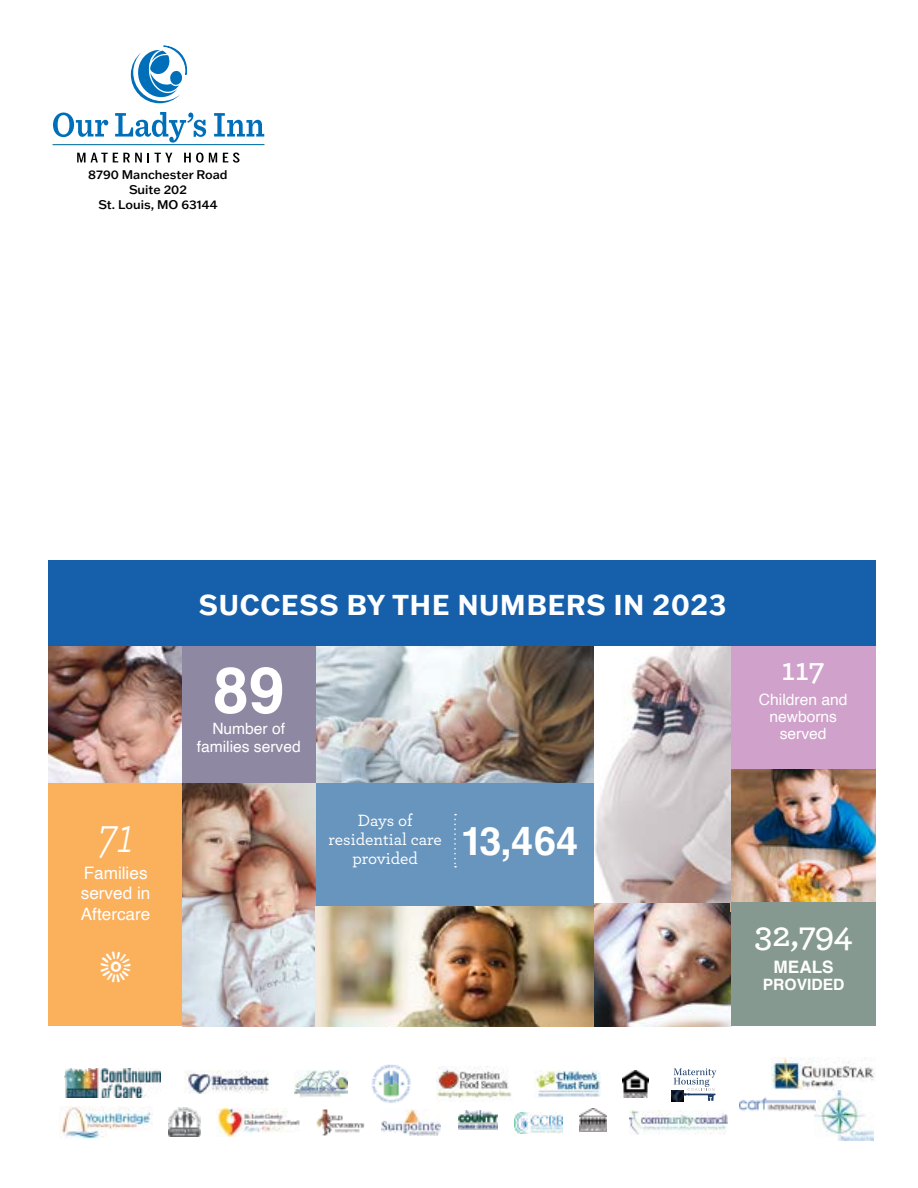
<style>
.page{position:relative;width:918px;height:1188px;background:#fff}
.page>*{position:absolute;margin:0;border:0;box-sizing:border-box;transform-origin:0 0}
.t1{font:700 64.05px "Helvetica";color:#fff}
.t2{font:italic 51.45px "Archer";color:#fff;scale:.81 1}
.t3{font:700 39.6px "Helvetica";color:#fff}
.t4{font:600 35.85px "Archer";color:#fff}
.t5{font:600 32.85px "Archer";color:#fff}
.t6{font:700 28.05px "Franklin Gothic ATF";letter-spacing:.03em;color:#fff}
.t7{font:500 17.1px/18.8px "Archer";color:#fff;text-align:center}
.t8{font:17.1px/20.2px "Helvetica";color:#fff}
.t9{font:700 17.1px "Helvetica";color:#fff}
.t10{font:15.6px/17.1px "Helvetica";color:#fff;text-align:center}
.t11{font:700 15.6px "Helvetica";color:#fff}
.t12{font:500 12.3px/14.9px "Franklin Gothic ATF";color:#000;text-align:center}
</style>
<div class="page">
<div style="left:49px;top:560px;width:827px;height:87px;background:#165fab"></div>
<svg style="left:131px;top:46px;width:56px;height:57px"></svg>
<svg style="left:53px;top:113px;width:55px;height:24px"></svg>
<svg style="left:115px;top:112px;width:91px;height:31px"></svg>
<svg style="left:214px;top:113px;width:50px;height:24px"></svg>
<svg style="left:77px;top:153px;width:65px;height:9px"></svg>
<svg style="left:148px;top:153px;width:24px;height:9px"></svg>
<svg style="left:184px;top:153px;width:33px;height:10px"></svg>
<svg style="left:223px;top:153px;width:17px;height:10px"></svg>
<hr style="left:53px;top:144px;width:211px;height:1px;background:#006fba">
<div style="left:731px;top:646px;width:144px;height:124px;background:#d0a1ca"></div>
<img style="left:594px;top:903px;width:137px;height:123px">
<img style="left:731px;top:769px;width:144px;height:134px">
<img style="left:594px;top:646px;width:137px;height:257px">
<div style="left:49px;top:782px;width:133px;height:244px;background:#fbb05c"></div>
<img style="left:49px;top:646px;width:133px;height:136px">
<div style="left:316px;top:782px;width:278px;height:124px;background:#6795be"></div>
<img style="left:182px;top:782px;width:134px;height:244px">
<img style="left:316px;top:906px;width:278px;height:120px">
<img style="left:316px;top:646px;width:278px;height:136px">
<div style="left:182px;top:646px;width:134px;height:136px;background:#8f88a3"></div>
<svg style="left:454px;top:814px;width:2px;height:54px"></svg>
<div style="left:731px;top:903px;width:145px;height:123px;background:#859991"></div>
<img style="left:814px;top:1089px;width:60px;height:51px">
<img style="left:771px;top:1058px;width:104px;height:31px">
<img style="left:739px;top:1095px;width:77px;height:18px">
<img style="left:59px;top:1107px;width:94px;height:32px">
<img style="left:169px;top:1108px;width:31px;height:28px">
<img style="left:216px;top:1109px;width:84px;height:27px">
<img style="left:316px;top:1109px;width:49px;height:27px">
<img style="left:630px;top:1111px;width:97px;height:23px">
<img style="left:459px;top:1111px;width:38px;height:19px">
<img style="left:579px;top:1108px;width:27px;height:23px">
<img style="left:515px;top:1112px;width:48px;height:21px">
<img style="left:184px;top:1070px;width:85px;height:24px">
<img style="left:534px;top:1070px;width:67px;height:28px">
<img style="left:623px;top:1070px;width:26px;height:28px">
<img style="left:294px;top:1071px;width:54px;height:26px">
<img style="left:436px;top:1067px;width:76px;height:33px">
<img style="left:372px;top:1064px;width:39px;height:39px">
<svg style="left:671px;top:1068px;width:45px;height:33px"></svg>
<img style="left:65px;top:1069px;width:95px;height:28px">
<img style="left:382px;top:1109px;width:59px;height:27px">
<p class="t12" style="left:88px;top:167px;width:141px">8790 Manchester Road<br>Suite 202<br>St. Louis, MO 63144</p>
<h2 class="t2" style="left:98px;top:798px;width:45px">71</h2>
<p class="t8" style="left:81px;top:863px;width:71px">Families served in<br>Aftercare</p>
<h3 class="t6" style="left:199px;top:586px;width:529px">SUCCESS BY THE NUMBERS IN 2023</h3>
<h1 class="t1" style="left:213px;top:651px;width:73px">89</h1>
<p class="t10" style="left:197px;top:721px;width:106px">Number of families served</p>
<p class="t7" style="left:329px;top:810px;width:115px">Days of residential care provided</p>
<h3 class="t3" style="left:461px;top:817px;width:119px">13,464</h3>
<h3 class="t5" style="left:781px;top:644px;width:45px">117</h3>
<p class="t10" style="left:759px;top:691px;width:90px">Children and newborns served</p>
<h3 class="t4" style="left:755px;top:907px;width:100px">32,794</h3>
<p class="t9" style="left:774px;top:956px;width:62px">MEALS</p>
<p class="t11" style="left:763px;top:975px;width:83px">PROVIDED</p>
</div>
